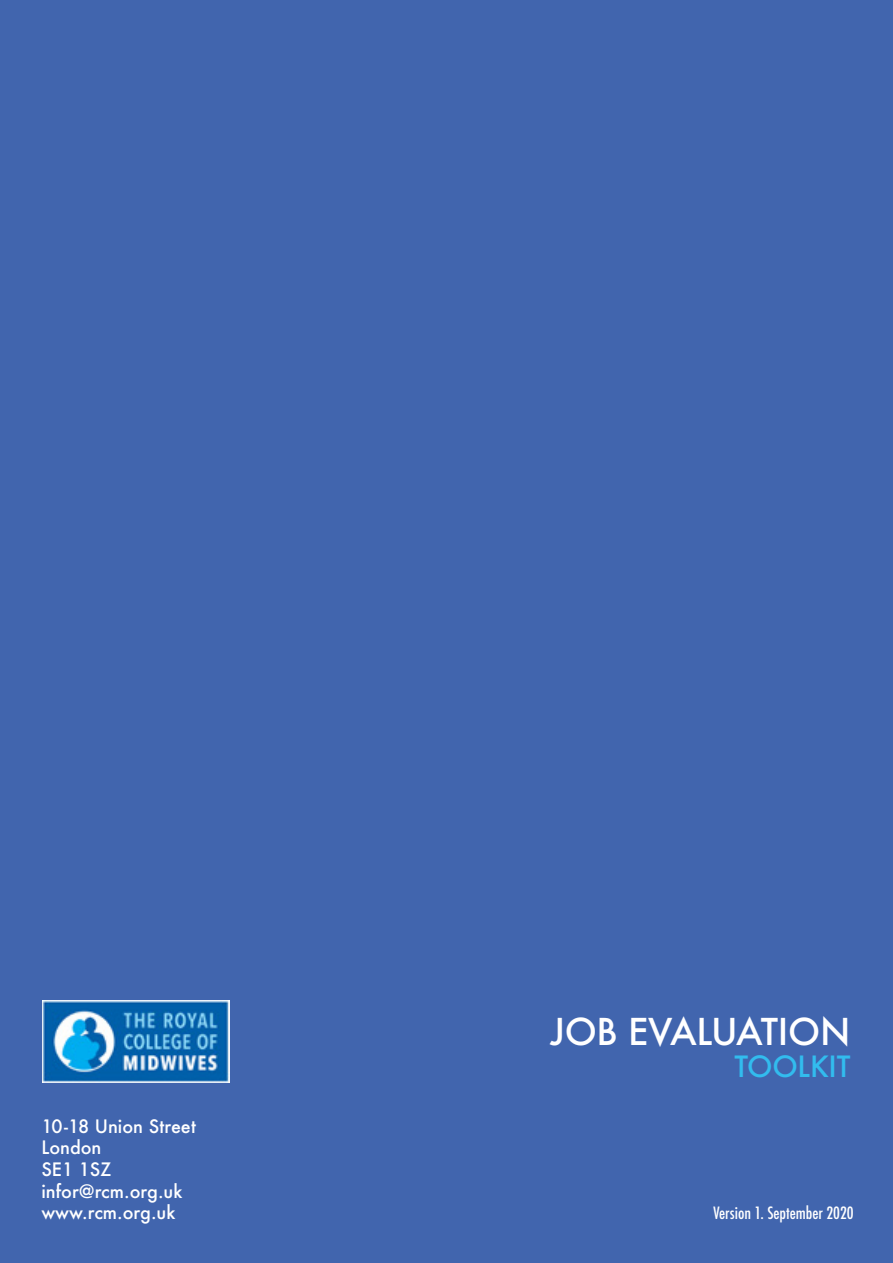
<style>
.page{position:relative;width:893px;height:1263px;background:#4165ae}
.page>*{position:absolute;margin:0;border:0;box-sizing:border-box;transform-origin:0 0}
.t1{font:500 36px "Futura";letter-spacing:-.01em;color:#fff}
.t2{font:500 28.5px "Futura";letter-spacing:-.01em;color:#32bcee}
.t3{font:500 18px/21.6px "Futura";color:#fff}
.t4{font:500 condensed 16.5px "Futura";color:#fff}
</style>
<div class="page">
<img style="left:43px;top:1000px;width:186px;height:82px">
<p class="t3" style="left:41px;top:1115px;width:156px">10-18 Union Street<br>London<br>SE1 1SZ infor@rcm.org.uk www.rcm.org.uk</p>
<h1 class="t1" style="left:550px;top:1007px;width:302px">JOB EVALUATION</h1>
<h2 class="t2" style="left:734px;top:1047px;width:117px">TOOLKIT</h2>
<p class="t4" style="left:713px;top:1202px;width:142px">Version 1. September 2020</p>
</div>
